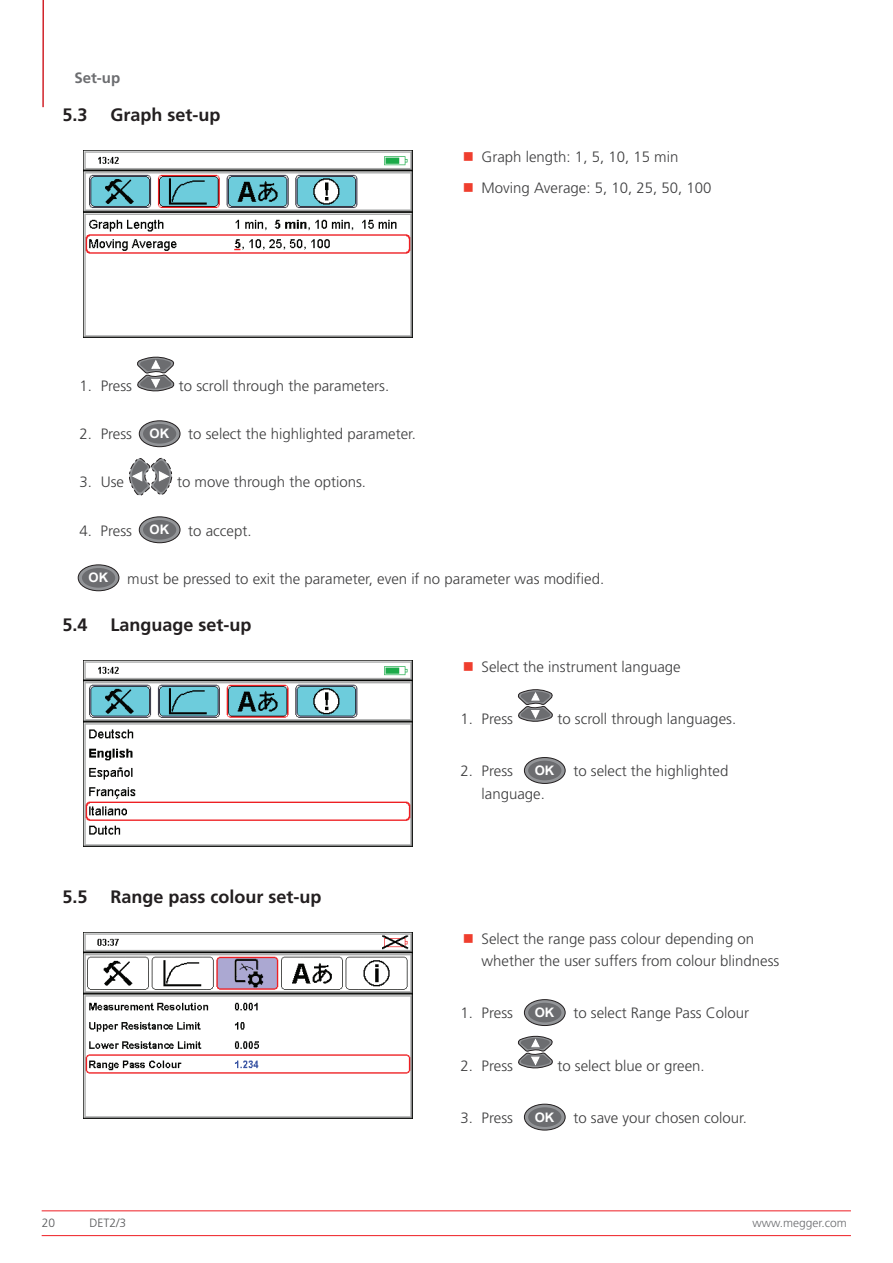
<style>
.page{position:relative;width:893px;height:1263px;background:#fff}
.page>*{position:absolute;margin:0;border:0;box-sizing:border-box;transform-origin:0 0}
.t1{font:700 18px "Frutiger LT Pro";color:#231f20}
.t2{font:300 15px/31px "Frutiger LT Pro";color:#3e3e3f}
.t3{font:700 15px "Frutiger LT Pro";color:#6c6d70}
.t4{font:700 13.05px "Arial";color:#fff}
.t5{font:300 12px "Frutiger LT Pro";color:#6c6d70}
.t6{font:300 12px "Frutiger LT Pro";color:#57585a}
.s1{font-family:"Arial";font-weight:700;font-size:13.05px;color:#fff}
</style>
<div class="page">
<hr style="left:42px;top:1210px;width:809px;height:1px;background:#ee1d23">
<hr style="left:42px;top:1235px;width:809px;height:1px;background:#ee1d23">
<hr style="left:42px;top:0;width:2px;height:107px;background:#d1232a">
<img style="left:83px;top:151px;width:329px;height:186px">
<svg style="left:137px;top:357px;width:38px;height:34px"></svg>
<svg style="left:139px;top:421px;width:41px;height:26px"></svg>
<div style="left:139px;top:421px;width:41px;height:26px;border:1px solid #231f20;border-radius:50%"></div>
<div style="left:143px;top:424px;width:33px;height:20px;background:#6c6d70;border-radius:50%"></div>
<svg style="left:129px;top:457px;width:44px;height:39px"></svg>
<svg style="left:139px;top:517px;width:41px;height:26px"></svg>
<div style="left:139px;top:517px;width:41px;height:26px;border:1px solid #231f20;border-radius:50%"></div>
<div style="left:143px;top:520px;width:33px;height:20px;background:#6c6d70;border-radius:50%"></div>
<svg style="left:78px;top:565px;width:41px;height:26px"></svg>
<div style="left:78px;top:565px;width:41px;height:26px;border:1px solid #231f20;border-radius:50%"></div>
<div style="left:82px;top:568px;width:33px;height:20px;background:#6c6d70;border-radius:50%"></div>
<img style="left:83px;top:660px;width:329px;height:187px">
<svg style="left:517px;top:689px;width:36px;height:33px"></svg>
<svg style="left:524px;top:757px;width:41px;height:26px"></svg>
<div style="left:524px;top:757px;width:41px;height:27px;border:1px solid #231f20;border-radius:50%"></div>
<div style="left:528px;top:761px;width:33px;height:19px;background:#6c6d70;border-radius:50%"></div>
<img style="left:83px;top:932px;width:329px;height:187px">
<svg style="left:524px;top:1000px;width:41px;height:25px"></svg>
<div style="left:524px;top:999px;width:41px;height:27px;border:1px solid #231f20;border-radius:50%"></div>
<div style="left:528px;top:1003px;width:33px;height:19px;background:#6c6d70;border-radius:50%"></div>
<svg style="left:518px;top:1035px;width:35px;height:34px"></svg>
<svg style="left:524px;top:1104px;width:41px;height:26px"></svg>
<div style="left:524px;top:1104px;width:41px;height:26px;border:1px solid #231f20;border-radius:50%"></div>
<div style="left:528px;top:1107px;width:33px;height:20px;background:#6c6d70;border-radius:50%"></div>
<p class="t3" style="left:74px;top:68px;width:47px">Set-up</p>
<p class="t1" style="left:62px;top:104px;width:27px">5.3</p>
<p class="t1" style="left:110px;top:104px;width:111px">Graph set-up</p>
<p class="t2" style="left:482px;top:141px;width:231px">Graph length: 1, 5, 10, 15 min<br>Moving Average: 5, 10, 25, 50, 100</p>
<p class="t2" style="left:80px;top:371px;width:54px">1. Press</p>
<p class="t2" style="left:179px;top:371px;width:212px">to scroll through the parameters.</p>
<p class="t2" style="left:80px;top:419px;width:91px">2. Press <span class="s1">OK</span></p>
<p class="t2" style="left:188px;top:419px;width:229px">to select the highlighted parameter.</p>
<p class="t2" style="left:80px;top:467px;width:46px">3. Use</p>
<p class="t2" style="left:177px;top:467px;width:190px">to move through the options.</p>
<p class="t2" style="left:80px;top:515px;width:91px">4. Press <span class="s1">OK</span></p>
<p class="t2" style="left:188px;top:515px;width:65px">to accept.</p>
<p class="t4" style="left:89px;top:569px;width:21px">OK</p>
<p class="t2" style="left:127px;top:563px;width:479px">must be pressed to exit the parameter, even if no parameter was modified.</p>
<p class="t1" style="left:62px;top:614px;width:27px">5.4</p>
<p class="t1" style="left:110px;top:614px;width:143px">Language set-up</p>
<p class="t2" style="left:482px;top:651px;width:201px">Select the instrument language</p>
<p class="t2" style="left:461px;top:703px;width:54px">1. Press</p>
<p class="t2" style="left:557px;top:703px;width:180px">to scroll through languages.</p>
<p class="t2" style="left:461px;top:755px;width:54px">2. Press</p>
<p class="t4" style="left:535px;top:762px;width:21px">OK</p>
<p class="t2" style="left:573px;top:755px;width:157px">to select the highlighted</p>
<p class="t2" style="left:482px;top:778px;width:65px">language.</p>
<p class="t1" style="left:62px;top:885px;width:27px">5.5</p>
<p class="t1" style="left:110px;top:885px;width:212px">Range pass colour set-up</p>
<p class="t2" style="left:482px;top:927px;width:299px;line-height:22.5px">Select the range pass colour depending on whether the user suffers from colour blindness</p>
<p class="t2" style="left:461px;top:998px;width:54px">1. Press</p>
<p class="t4" style="left:535px;top:1004px;width:21px">OK</p>
<p class="t2" style="left:573px;top:998px;width:177px">to select Range Pass Colour</p>
<p class="t2" style="left:461px;top:1050px;width:54px">2. Press</p>
<p class="t2" style="left:557px;top:1050px;width:149px">to select blue or green.</p>
<p class="t2" style="left:461px;top:1102px;width:54px">3. Press</p>
<p class="t4" style="left:535px;top:1108px;width:21px">OK</p>
<p class="t2" style="left:573px;top:1102px;width:175px">to save your chosen colour.</p>
<p class="t6" style="left:42px;top:1216px;width:15px">20</p>
<p class="t6" style="left:89px;top:1216px;width:38px">DET2/3</p>
<p class="t5" style="left:752px;top:1216px;width:96px">www.megger.com</p>
</div>
